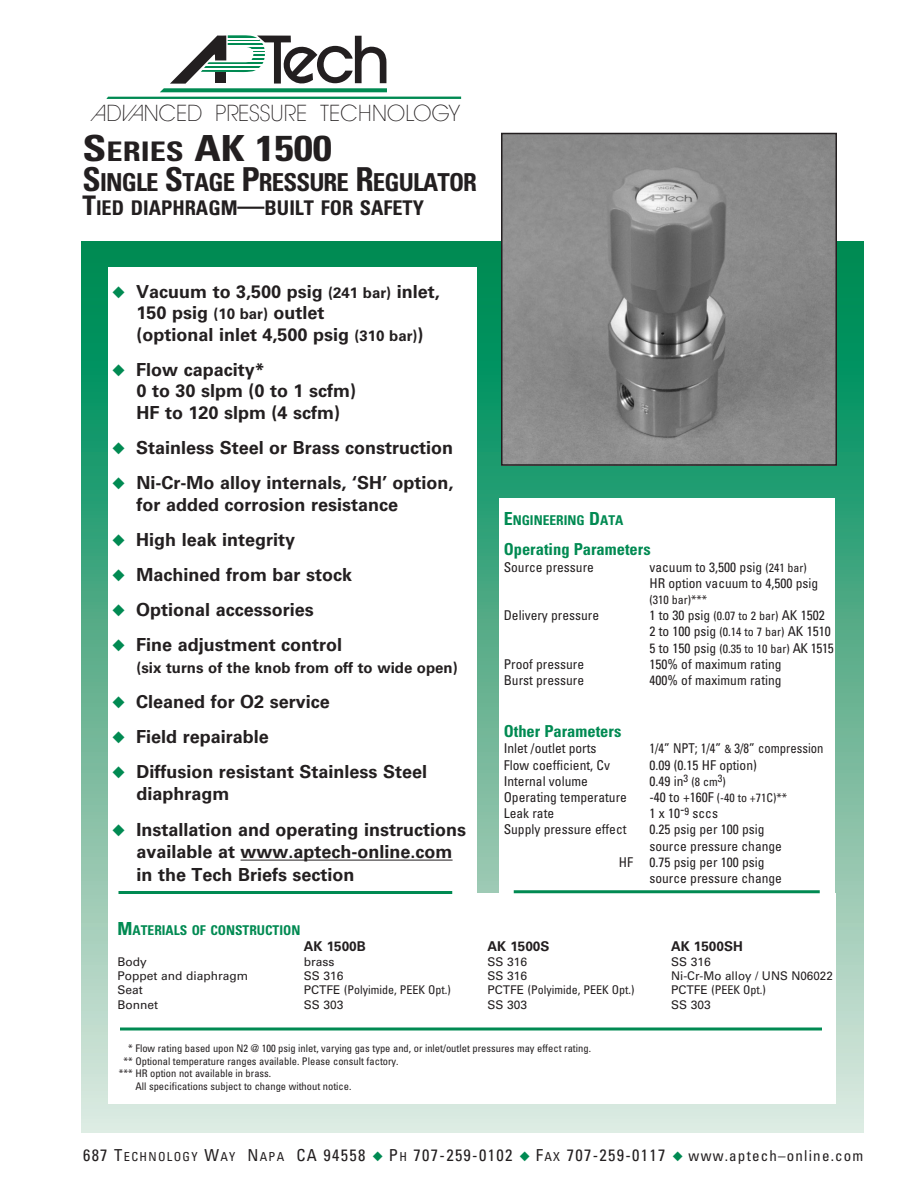
<style>
.page{position:relative;width:918px;height:1188px;background:#fff}
.page>*{position:absolute;margin:0;border:0;box-sizing:border-box;transform-origin:0 0}
.t1{font:700 condensed 36px "Univers LT Std";color:#231f20;scale:1.2 1}
.t2{font:700 condensed 24.75px "Univers LT Std";letter-spacing:-.035em;color:#231f20}
.t3{font:200 22.8px "Avant Garde IT Cby BT";color:#231f20}
.t4{font:700 condensed 20.25px "Univers LT Std";color:#231f20}
.t5{font:700 18px/21.6px "Univers LT Std";color:#231f20}
.t6{font:condensed 16.5px "Univers LT Std";letter-spacing:.08em;color:#231f20}
.t7{font:700 condensed 16.5px "Univers LT Std";color:#008a52}
.t8{font:700 15px "Univers LT Std";color:#231f20}
.t9{font:condensed 13.5px/16.2px "Univers LT Std";color:#231f20}
.t10{font:700 condensed 13.5px "Univers LT Std";color:#008a52}
.t11{font:condensed 13.5px "Univers LT Std";color:#231f20;scale:.94 1}
.t12{font:700 13.5px "Univers LT Std";color:#231f20}
.t13{font:condensed 12px "Univers LT Std";color:#231f20}
.t14{font:12px "Univers LT Std";color:#231f20}
.t15{font:condensed 10.5px/12.6px "Univers LT Std";color:#231f20}
.s1{font-style:italic}
.s2{font-size:27px}
.s3{font-size:33px}
.s4{color:#008a52}
.s5{font-size:15px}
.s6{font-size:18px}
.s7{font-size:12px}
.s8{font-size:11.25px}
.s9{font-size:13.5px}
.s10{font-stretch:normal}
.s11{font-size:12.3px}
</style>
<div class="page">
<div style="left:81px;top:242px;width:783px;height:890px;background:linear-gradient(to bottom,#00854c,#e0e7de)"></div>
<div style="left:108px;top:267px;width:369px;height:644px;background:#fff"></div>
<hr style="left:241px;top:860px;width:212px;height:1px;background:#231f20">
<img style="left:504px;top:136px;width:330px;height:327px">
<div style="left:501px;top:133px;width:336px;height:333px;border:2px solid #231f20"></div>
<div style="left:500px;top:498px;width:336px;height:425px;background:#fff"></div>
<div style="left:108px;top:893px;width:728px;height:211px;background:#fff"></div>
<svg style="left:106px;top:35px;width:356px;height:64px"></svg>
<hr style="left:239px;top:61px;width:33px;height:1px;background:#fff">
<hr style="left:118px;top:891px;width:334px;height:3px;background:#008a52">
<hr style="left:514px;top:890px;width:306px;height:3px;background:#008a52">
<hr style="left:120px;top:1028px;width:702px;height:2px;background:#008a52">
<p class="t3" style="left:91px;top:99px;width:370px"><span class="s1">A</span>D <span class="s1">VA</span>NCED PRESSURE TECHNOLOGY</p>
<p class="t1" style="left:82px;top:126px;width:210px">S<span class="s2">ERIES</span> AK 1500</p>
<p class="t2" style="left:82px;top:167px;width:396px"><span class="s3">S</span>INGLE <span class="s3">S</span>TAGE <span class="s3">P</span>RESSURE <span class="s3">R</span>EGULATOR</p>
<p class="t4" style="left:82px;top:195px;width:343px"><span class="s2">T</span>IED DIAPHRAGM<span class="s2">—</span>BUILT FOR SAFETY</p>
<p class="t5" style="left:112px;top:281px;width:329px"><span class="s4">◆</span> Vacuum to 3,500 psig <span class="s5">(241 bar)</span> inlet,</p>
<p class="t5" style="left:136px;top:302px;width:190px">150 psig <span class="s5">(10 bar)</span> outlet</p>
<p class="t5" style="left:136px;top:324px;width:289px">(optional inlet 4,500 psig <span class="s5">(310 bar)</span>)</p>
<p class="t5" style="left:112px;top:359px;width:154px"><span class="s4">◆</span> Flow capacity*</p>
<p class="t5" style="left:136px;top:381px;width:221px">0 to 30 slpm (0 to 1 scfm)<br>HF to 120 slpm (4 scfm)</p>
<p class="t5" style="left:112px;top:437px;width:343px"><span class="s4">◆</span> Stainless Steel or Brass construction</p>
<p class="t5" style="left:136px;top:472px;width:319px;text-indent:-24px"><span class="s4">◆</span> Ni-Cr-Mo alloy internals, ‘SH’ option, for added corrosion resistance</p>
<p class="t5" style="left:112px;top:529px;width:185px"><span class="s4">◆</span> High leak integrity</p>
<p class="t5" style="left:112px;top:564px;width:241px"><span class="s4">◆</span> Machined from bar stock</p>
<p class="t5" style="left:112px;top:599px;width:203px"><span class="s4">◆</span> Optional accessories</p>
<p class="t5" style="left:112px;top:634px;width:232px"><span class="s4">◆</span> Fine adjustment control</p>
<p class="t8" style="left:136px;top:659px;width:323px">(six turns of the knob from off to wide open)</p>
<p class="t5" style="left:112px;top:691px;width:219px"><span class="s4">◆</span> Cleaned for O2 service</p>
<p class="t5" style="left:112px;top:726px;width:158px"><span class="s4">◆</span> Field repairable</p>
<p class="t5" style="left:136px;top:761px;width:292px;text-indent:-24px"><span class="s4">◆</span> Diffusion resistant Stainless Steel diaphragm</p>
<p class="t5" style="left:136px;top:818px;width:331px;line-height:22.5px;text-indent:-24px"><span class="s4">◆</span> Installation and operating instructions available at www.aptech-online.com in the Tech Briefs section</p>
<p class="t10" style="left:118px;top:922px;width:184px"><span class="s6">M</span>ATERIALS OF CONSTRUCTION</p>
<p class="t10" style="left:504px;top:512px;width:121px"><span class="s6">E</span>NGINEERING <span class="s6">D</span>ATA</p>
<p class="t7" style="left:504px;top:539px;width:149px">Operating Parameters</p>
<p class="t9" style="left:504px;top:559px;width:92px">Source pressure</p>
<p class="t9" style="left:650px;top:559px;width:159px">vacuum to 3,500 psig <span class="s7">(241 bar)</span></p>
<p class="t9" style="left:650px;top:575px;width:170px">HR option vacuum to 4,500 psig</p>
<p class="t13" style="left:650px;top:592px;width:59px">(310 bar)***</p>
<p class="t9" style="left:504px;top:607px;width:97px">Delivery pressure</p>
<p class="t9" style="left:650px;top:607px;width:183px">1 to 30 psig <span class="s7">(0.07 to 2 bar)</span> AK 1502<br>2 to 100 psig <span class="s7">(0.14 to 7 bar)</span> AK 1510</p>
<p class="t9" style="left:650px;top:640px;width:186px">5 to 150 psig <span class="s7">(0.35 to 10 bar)</span> AK 1515</p>
<p class="t9" style="left:504px;top:656px;width:82px">Proof pressure</p>
<p class="t9" style="left:650px;top:656px;width:134px">150% of maximum rating</p>
<p class="t9" style="left:504px;top:672px;width:82px">Burst pressure</p>
<p class="t9" style="left:650px;top:672px;width:134px">400% of maximum rating</p>
<p class="t7" style="left:504px;top:721px;width:119px">Other Parameters</p>
<p class="t9" style="left:504px;top:740px;width:94px">Inlet /outlet ports</p>
<p class="t11" style="left:650px;top:740px;width:187px">1/4” NPT; 1/4” <span class="s8">&amp;</span> 3/8” compression</p>
<p class="t9" style="left:504px;top:757px;width:108px">Flow coefficient, Cv</p>
<p class="t9" style="left:650px;top:757px;width:109px">0.09 (0.15 HF option)</p>
<p class="t9" style="left:504px;top:773px;width:86px">Internal volume</p>
<p class="t9" style="left:650px;top:773px;width:78px">0.49 in<sup>3</sup> <span class="s7">(8 cm</span><sup>3</sup><span class="s7">)</span></p>
<p class="t9" style="left:504px;top:789px;width:125px">Operating temperature</p>
<p class="t13" style="left:650px;top:790px;width:139px"><span class="s9">-40 to +160F</span> (-40 to +71C)**</p>
<p class="t9" style="left:504px;top:805px;width:52px">Leak rate</p>
<p class="t9" style="left:650px;top:805px;width:70px">1 x 10-<sup>9</sup> sccs</p>
<p class="t9" style="left:504px;top:821px;width:124px">Supply pressure effect</p>
<p class="t9" style="left:650px;top:821px;width:117px">0.25 psig per 100 psig</p>
<p class="t9" style="left:650px;top:838px;width:134px">source pressure change</p>
<p class="t9" style="left:619px;top:854px;width:147px">HF 0.75 psig per 100 psig</p>
<p class="t9" style="left:650px;top:870px;width:134px">source pressure change</p>
<p class="t12" style="left:304px;top:939px;width:63px">AK 1500B</p>
<p class="t12" style="left:488px;top:939px;width:63px">AK 1500S</p>
<p class="t12" style="left:671px;top:939px;width:73px">AK 1500SH</p>
<p class="t14" style="left:118px;top:954px;width:31px">Body</p>
<p class="t14" style="left:304px;top:954px;width:32px">brass</p>
<p class="t14" style="left:488px;top:954px;width:41px">SS 316</p>
<p class="t14" style="left:671px;top:954px;width:41px">SS 316</p>
<p class="t14" style="left:118px;top:969px;width:132px">Poppet and diaphragm</p>
<p class="t14" style="left:304px;top:969px;width:41px">SS 316</p>
<p class="t14" style="left:488px;top:969px;width:41px">SS 316</p>
<p class="t14" style="left:671px;top:969px;width:163px">Ni-Cr-Mo alloy / UNS N06022</p>
<p class="t14" style="left:118px;top:983px;width:27px">Seat</p>
<p class="t13" style="left:304px;top:983px;width:148px"><span class="s10">PCTFE</span> (Polyimide, PEEK Opt.)</p>
<p class="t13" style="left:488px;top:983px;width:148px"><span class="s10">PCTFE</span> (Polyimide, PEEK Opt.)</p>
<p class="t13" style="left:671px;top:983px;width:96px"><span class="s10">PCTFE</span> (PEEK Opt.)</p>
<p class="t14" style="left:118px;top:998px;width:42px">Bonnet</p>
<p class="t14" style="left:304px;top:998px;width:41px">SS 303</p>
<p class="t14" style="left:488px;top:998px;width:41px">SS 303</p>
<p class="t14" style="left:671px;top:998px;width:41px">SS 303</p>
<p class="t15" style="left:123px;top:1042px;width:469px;text-indent:5px">* Flow rating based upon N2 @ 100 psig inlet, varying gas type and, or inlet/outlet pressures may effect rating. ** Optional temperature ranges available. Please consult factory.</p>
<p class="t15" style="left:119px;top:1067px;width:154px">*** HR option not available in brass.</p>
<p class="t15" style="left:135px;top:1080px;width:218px">All specifications subject to change without notice.</p>
<p class="t6" style="left:83px;top:1145px;width:782px">687 T<span class="s11">ECHNOLOGY</span> W<span class="s11">AY</span> N <span class="s11">APA</span> CA 94558 <span class="s4">◆</span> P <span class="s11">H</span> 707-259-0102 <span class="s4">◆</span> F<span class="s11">AX</span> 707-259-0117 <span class="s4">◆</span> <span class="s5">www.aptech–online.com</span></p>
</div>
